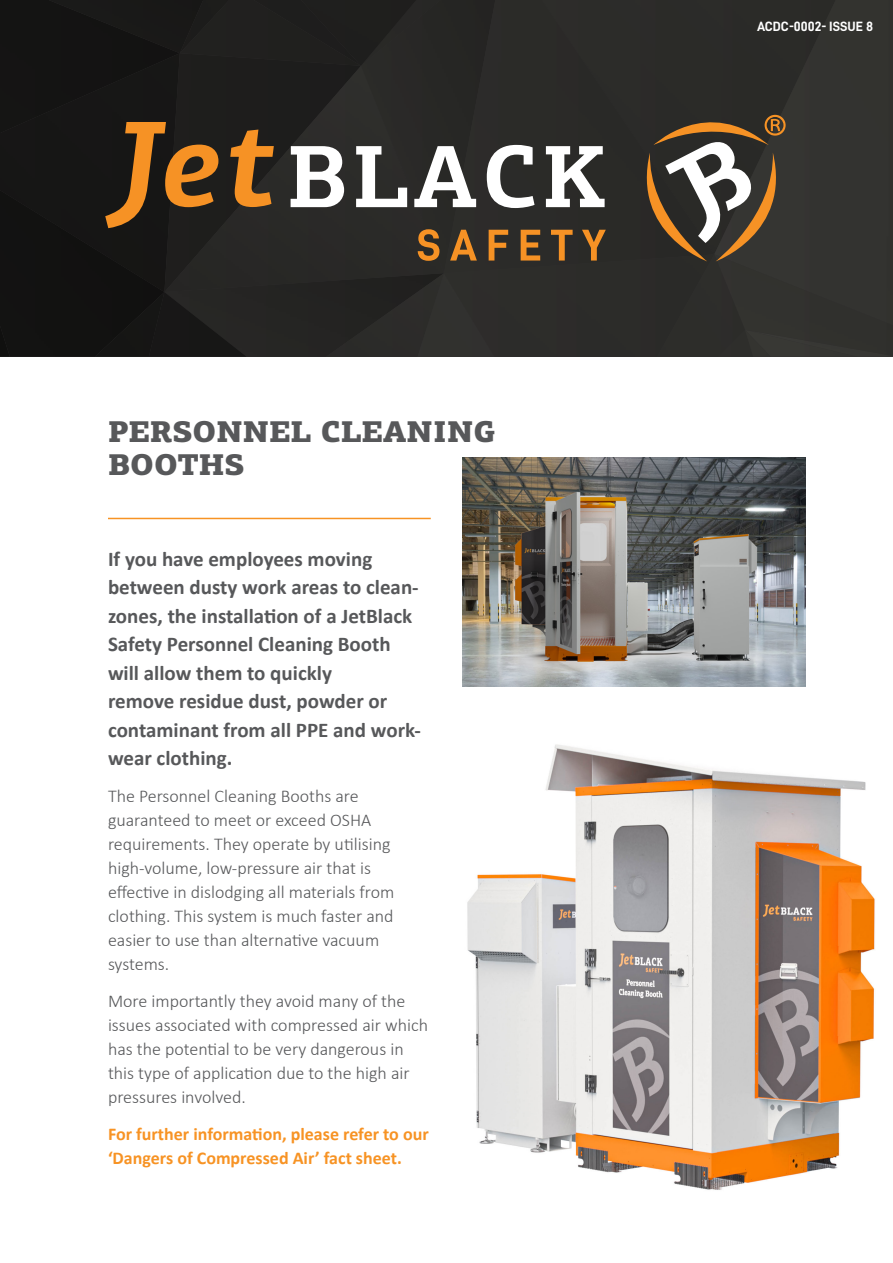
<style>
.page{position:relative;width:893px;height:1263px;background:#fff}
.page>*{position:absolute;margin:0;border:0;box-sizing:border-box;transform-origin:0 0}
.t1{font:900 30px/33px "PF Centro Slab Pro";color:#57585a}
.t2{font:700 21px/28.5px "Calibri";color:#57585a}
.t3{font:300 18px/24px "Calibri";color:#57585a}
.t4{font:700 18px/24px "Calibri";color:#f79324}
.t5{font:13.5px "D DIN Bold";color:#fff}
</style>
<div class="page">
<img style="left:462px;top:458px;width:344px;height:229px">
<img style="left:467px;top:744px;width:408px;height:446px">
<div style="left:247px;top:292px;width:79px;height:65px;background:#252523"></div>
<div style="left:0;top:0;width:49px;height:53px;background:#141413"></div>
<div style="left:0;top:53px;width:164px;height:137px;background:#161615"></div>
<img style="left:164px;top:66px;width:197px;height:226px">
<div style="left:361px;top:0;width:83px;height:273px;background:#2a2928"></div>
<div style="left:361px;top:0;width:55px;height:66px;background:#242322"></div>
<div style="left:49px;top:0;width:131px;height:53px;background:#181817"></div>
<div style="left:164px;top:292px;width:83px;height:65px;background:#1f1f1e"></div>
<div style="left:180px;top:0;width:181px;height:66px;background:#201f1e"></div>
<img style="left:326px;top:273px;width:91px;height:84px">
<img style="left:417px;top:273px;width:27px;height:84px">
<img style="left:714px;top:0;width:179px;height:254px">
<div style="left:444px;top:0;width:270px;height:254px;background:#2b2b28"></div>
<div style="left:444px;top:254px;width:449px;height:103px;background:#2e2d2b"></div>
<div style="left:657px;top:261px;width:88px;height:96px;background:#2d2d2a"></div>
<div style="left:0;top:190px;width:164px;height:167px;background:#121212"></div>
<div style="left:95px;top:292px;width:69px;height:65px;background:#151514"></div>
<hr style="left:108px;top:518px;width:323px;height:1px;background:#f79324">
<svg style="left:291px;top:146px;width:53px;height:61px"></svg>
<svg style="left:356px;top:146px;width:51px;height:61px"></svg>
<svg style="left:414px;top:146px;width:62px;height:61px"></svg>
<svg style="left:487px;top:145px;width:48px;height:63px"></svg>
<svg style="left:546px;top:146px;width:59px;height:61px"></svg>
<svg style="left:418px;top:229px;width:21px;height:32px"></svg>
<svg style="left:450px;top:230px;width:27px;height:31px"></svg>
<svg style="left:489px;top:230px;width:19px;height:31px"></svg>
<svg style="left:521px;top:230px;width:19px;height:31px"></svg>
<svg style="left:551px;top:230px;width:22px;height:31px"></svg>
<svg style="left:582px;top:230px;width:24px;height:31px"></svg>
<svg style="left:105px;top:122px;width:113px;height:106px;background:#64421c"></svg>
<svg style="left:230px;top:130px;width:44px;height:77px;background:#8b5921"></svg>
<svg style="left:631px;top:115px;width:155px;height:146px;background:#5e5244"></svg>
<p class="t1" style="left:108px;top:415px;width:389px">PERSONNEL CLEANING<br>BOOTHS</p>
<p class="t2" style="left:108px;top:544px;width:314px">If you have employees moving between dusty work areas to clean&shy;zones, the installation of a JetBlack<br>Safety Personnel Cleaning Booth will allow them to quickly<br>remove residue dust, powder or contaminant from all PPE and work&shy;wear clothing.</p>
<p class="t3" style="left:108px;top:784px;width:284px">The Personnel Cleaning Booths are guaranteed to meet or exceed OSHA requirements. They operate by utilising</p>
<p class="t3" style="left:108px;top:856px;width:288px">high-volume, low-pressure air that is effective in dislodging all materials from clothing. This system is much faster and easier to use than alternative vacuum systems.</p>
<p class="t3" style="left:108px;top:988px;width:322px">More importantly they avoid many of the issues associated with compressed air which has the potential to be very dangerous in this type of application due to the high air pressures involved.</p>
<p class="t4" style="left:108px;top:1121px;width:322px">For further information, please refer to our ‘Dangers of Compressed Air’ fact sheet.</p>
<p class="t5" style="left:757px;top:19px;width:118px">ACDC-0002- ISSUE 8</p>
</div>
